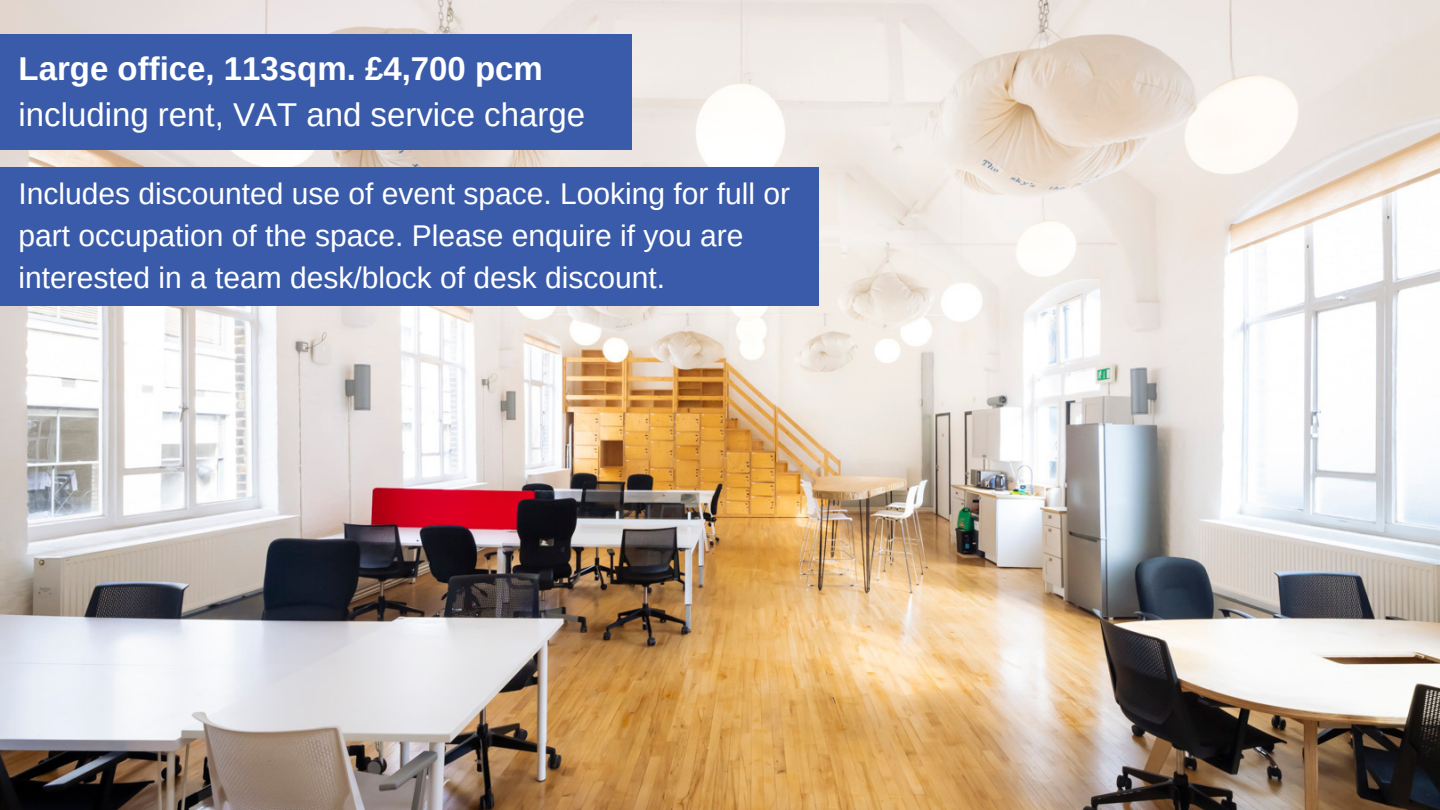
<style>
.page{position:relative;width:1440px;height:810px;background:#fff}
.page>*{position:absolute;margin:0;border:0;box-sizing:border-box;transform-origin:0 0}
.t1{font:33px "Arimo";color:#fff}
.t2{font:700 33px "Arimo";color:#fff}
.t3{font:30px/42px "Arimo";color:#fff}
</style>
<div class="page">
<img style="left:0;top:0;width:1440px;height:810px">
<div style="left:0;top:35px;width:632px;height:115px;background:#395baa"></div>
<div style="left:0;top:167px;width:819px;height:139px;background:#395baa"></div>
<p class="t2" style="left:19px;top:50px;width:526px">Large office, 113sqm. £4,700 pcm</p>
<p class="t1" style="left:19px;top:96px;width:568px">including rent, VAT and service charge</p>
<p class="t3" style="left:19px;top:173px;width:773px">Includes discounted use of event space. Looking for full or part occupation of the space. Please enquire if you are interested in a team desk/block of desk discount.</p>
</div>
